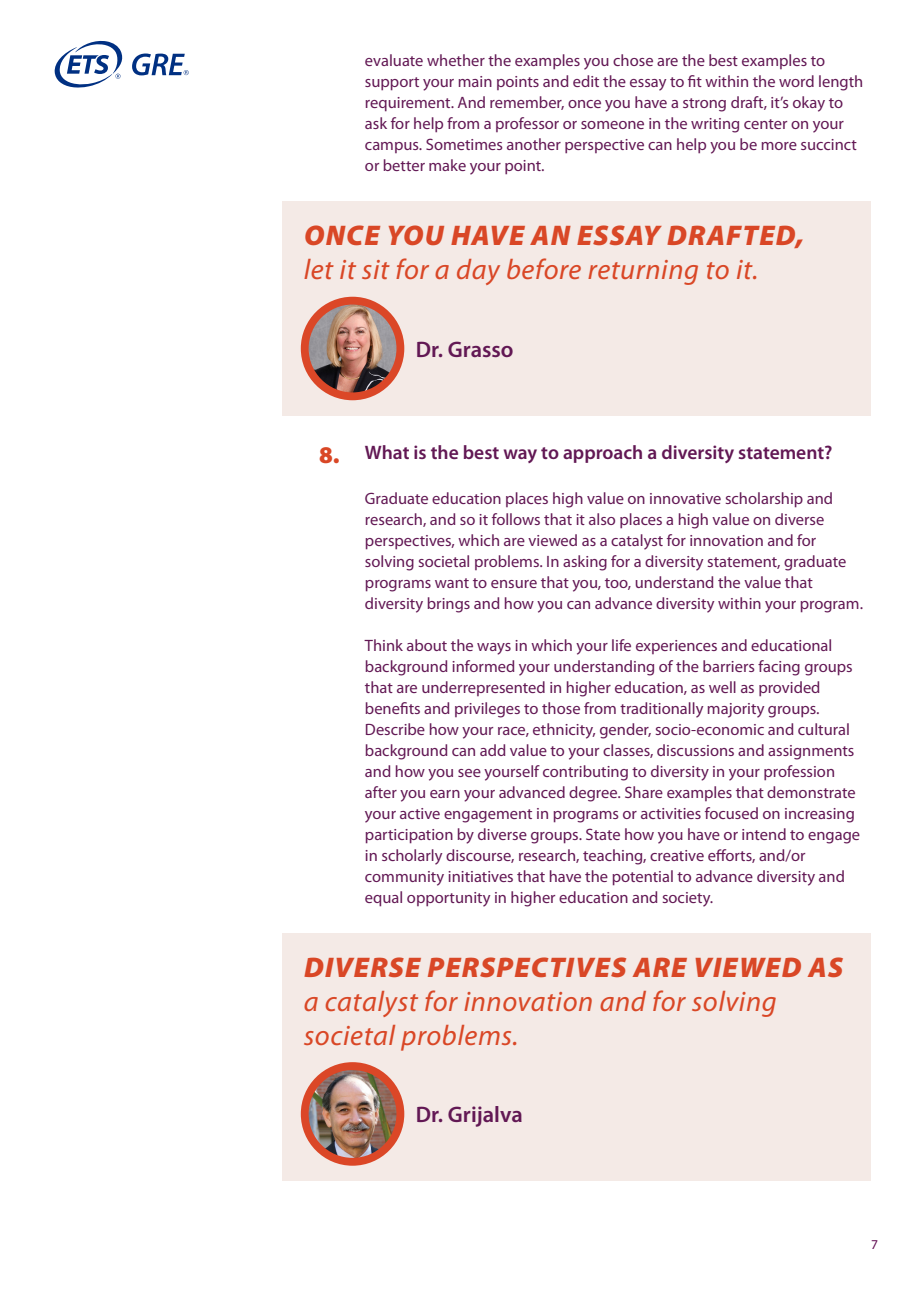
<style>
.page{position:relative;width:918px;height:1290px;background:#fff}
.page>*{position:absolute;margin:0;border:0;box-sizing:border-box;transform-origin:0 0}
.Pull_out_quote{font:italic 28.5px/34.2px "Myriad Pro";letter-spacing:.02em;color:#d94726}
.Question{font:900 24px "Myriad Pro";color:#d94726}
.SME_Name_Profile{font:600 22.5px "Myriad Pro";color:#621854}
.Question-2{font:600 19.5px "Myriad Pro";color:#621854}
.Body_copy{font:16.5px/21px "Myriad Pro";color:#621854}
.t1{font:13.5px "Myriad Pro";color:#630f54}
.s1{font-weight:900}
</style>
<div class="page">
<div style="left:282px;top:933px;width:588px;height:248px;background:#f4eae6"></div>
<div style="left:282px;top:202px;width:588px;height:214px;background:#f4eae6"></div>
<svg style="left:54px;top:40px;width:69px;height:48px"></svg>
<svg style="left:132px;top:53px;width:57px;height:22px"></svg>
<img style="left:305px;top:304px;width:95px;height:92px">
<div style="left:301px;top:297px;width:103px;height:103px;border:8px solid #db4727;border-radius:50%"></div>
<img style="left:305px;top:1066px;width:95px;height:95px;border-radius:48px">
<div style="left:301px;top:1062px;width:103px;height:103px;border:8px solid #db4727;border-radius:50%"></div>
<p class="Body_copy" style="left:365px;top:50px;width:500px">evaluate whether the examples you chose are the best examples to support your main points and edit the essay to fit within the word length requirement. And remember, once you have a strong draft, it’s okay to ask for help from a professor or someone in the writing center on your campus. Sometimes another perspective can help you be more succinct or better make your point.</p>
<h2 class="Pull_out_quote" style="left:304px;top:218px;width:502px"><span class="s1">ONCE YOU HAVE AN ESSAY DRAFTED, </span>let it sit for a day before returning to it.</h2>
<h2 class="SME_Name_Profile" style="left:416px;top:335px;width:99px">Dr. Grasso</h2>
<h2 class="Question" style="left:319px;top:438px;width:22px">8.</h2>
<h2 class="Question-2" style="left:365px;top:440px;width:469px">What is the best way to approach a diversity statement?</h2>
<p class="Body_copy" style="left:365px;top:487px;width:500px">Graduate education places high value on innovative scholarship and research, and so it follows that it also places a high value on diverse perspectives, which are viewed as a catalyst for innovation and for solving societal problems. In asking for a diversity statement, graduate programs want to ensure that you, too, understand the value that diversity brings and how you can advance diversity within your program.</p>
<p class="Body_copy" style="left:365px;top:634px;width:497px">Think about the ways in which your life experiences and educational background informed your understanding of the barriers facing groups that are underrepresented in higher education, as well as provided benefits and privileges to those from traditionally majority groups.<br>Describe how your race, ethnicity, gender, socio-economic and cultural background can add value to your classes, discussions and assignments and how you see yourself contributing to diversity in your profession after you earn your advanced degree. Share examples that demonstrate your active engagement in programs or activities focused on increasing participation by diverse groups. State how you have or intend to engage in scholarly discourse, research, teaching, creative efforts, and/or community initiatives that have the potential to advance diversity and equal opportunity in higher education and society.</p>
<h2 class="Pull_out_quote" style="left:304px;top:949px;width:541px"><span class="s1">DIVERSE PERSPECTIVES ARE VIEWED AS </span>a catalyst for innovation and for solving societal problems.</h2>
<h2 class="SME_Name_Profile" style="left:416px;top:1100px;width:108px">Dr. Grijalva</h2>
<p class="t1" style="left:871px;top:1236px;width:8px">7</p>
</div>
